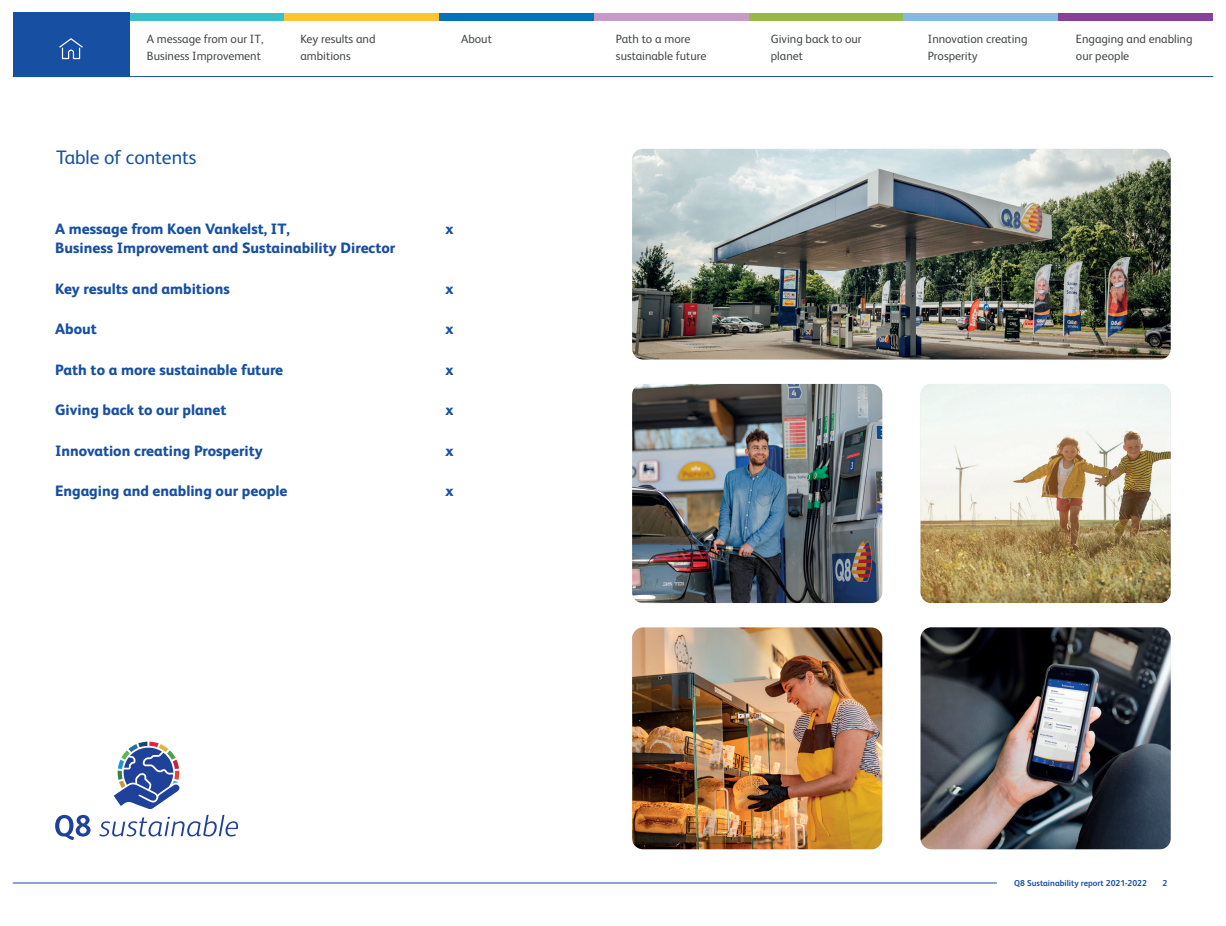
<style>
.page{position:relative;width:1226px;height:926px;background:#fff}
.page>*{position:absolute;margin:0;border:0;box-sizing:border-box;transform-origin:0 0}
.Titel{font:19.5px "FS Albert";color:#174fa2}
.t1{font:800 15px "FS Albert";color:#174fa2}
.t2{font:12px/16.5px "FS Albert";color:#444749}
.t3{font:700 8.55px "FS Albert";color:#174fa2}
</style>
<div class="page">
<img style="left:632px;top:627px;width:250px;height:222px">
<img style="left:632px;top:384px;width:250px;height:219px">
<img style="left:632px;top:149px;width:538px;height:210px">
<img style="left:920px;top:384px;width:250px;height:219px">
<img style="left:920px;top:627px;width:250px;height:222px">
<svg style="left:55px;top:814px;width:35px;height:26px"></svg>
<svg style="left:99px;top:741px;width:139px;height:95px"></svg>
<hr style="left:13px;top:882px;width:983px;height:1px;background:#174fa2">
<div style="left:439px;top:13px;width:155px;height:8px;background:#0573bb"></div>
<div style="left:748px;top:13px;width:155px;height:8px;background:#96b948"></div>
<div style="left:284px;top:13px;width:155px;height:8px;background:#fec433"></div>
<div style="left:594px;top:13px;width:154px;height:8px;background:#c89ac6"></div>
<div style="left:129px;top:13px;width:155px;height:8px;background:#38c0c8"></div>
<div style="left:1058px;top:13px;width:155px;height:8px;background:#864198"></div>
<div style="left:903px;top:13px;width:155px;height:8px;background:#83b9e4"></div>
<div style="left:13px;top:13px;width:116px;height:64px;background:#174fa2"></div>
<svg style="left:59px;top:38px;width:24px;height:21px"></svg>
<hr style="left:13px;top:76px;width:1200px;height:1px;background:#174fa2">
<p class="t2" style="left:147px;top:31px;width:118px">A message from our IT,<br>Business Improvement</p>
<p class="t2" style="left:300px;top:31px;width:77px">Key results and ambitions</p>
<p class="t2" style="left:771px;top:31px;width:92px">Giving back to our planet</p>
<p class="t2" style="left:928px;top:31px;width:101px">Innovation creating<br>Prosperity</p>
<p class="t2" style="left:1076px;top:31px;width:118px">Engaging and enabling our people</p>
<p class="t2" style="left:461px;top:31px;width:32px">About</p>
<p class="t2" style="left:616px;top:31px;width:92px">Path to a more sustainable future</p>
<p class="Titel" style="left:56px;top:146px;width:142px">Table of contents</p>
<p class="t1" style="left:55px;top:220px;width:236px">A message from Koen Vankelst, IT,</p>
<p class="t1" style="left:445px;top:220px;width:10px">x</p>
<p class="t1" style="left:55px;top:239px;width:342px">Business Improvement and Sustainability Director</p>
<p class="t1" style="left:55px;top:280px;width:176px">Key results and ambitions</p>
<p class="t1" style="left:445px;top:280px;width:10px">x</p>
<p class="t1" style="left:55px;top:320px;width:43px">About</p>
<p class="t1" style="left:445px;top:320px;width:10px">x</p>
<p class="t1" style="left:55px;top:361px;width:229px">Path to a more sustainable future</p>
<p class="t1" style="left:445px;top:361px;width:10px">x</p>
<p class="t1" style="left:55px;top:401px;width:173px">Giving back to our planet</p>
<p class="t1" style="left:445px;top:401px;width:10px">x</p>
<p class="t1" style="left:55px;top:442px;width:209px">Innovation creating Prosperity</p>
<p class="t1" style="left:445px;top:442px;width:10px">x</p>
<p class="t1" style="left:55px;top:482px;width:234px">Engaging and enabling our people</p>
<p class="t1" style="left:445px;top:482px;width:10px">x</p>
<p class="t3" style="left:1014px;top:878px;width:134px">Q8 Sustainability report 2021-2022</p>
<p class="t3" style="left:1162px;top:878px;width:6px">2</p>
</div>
